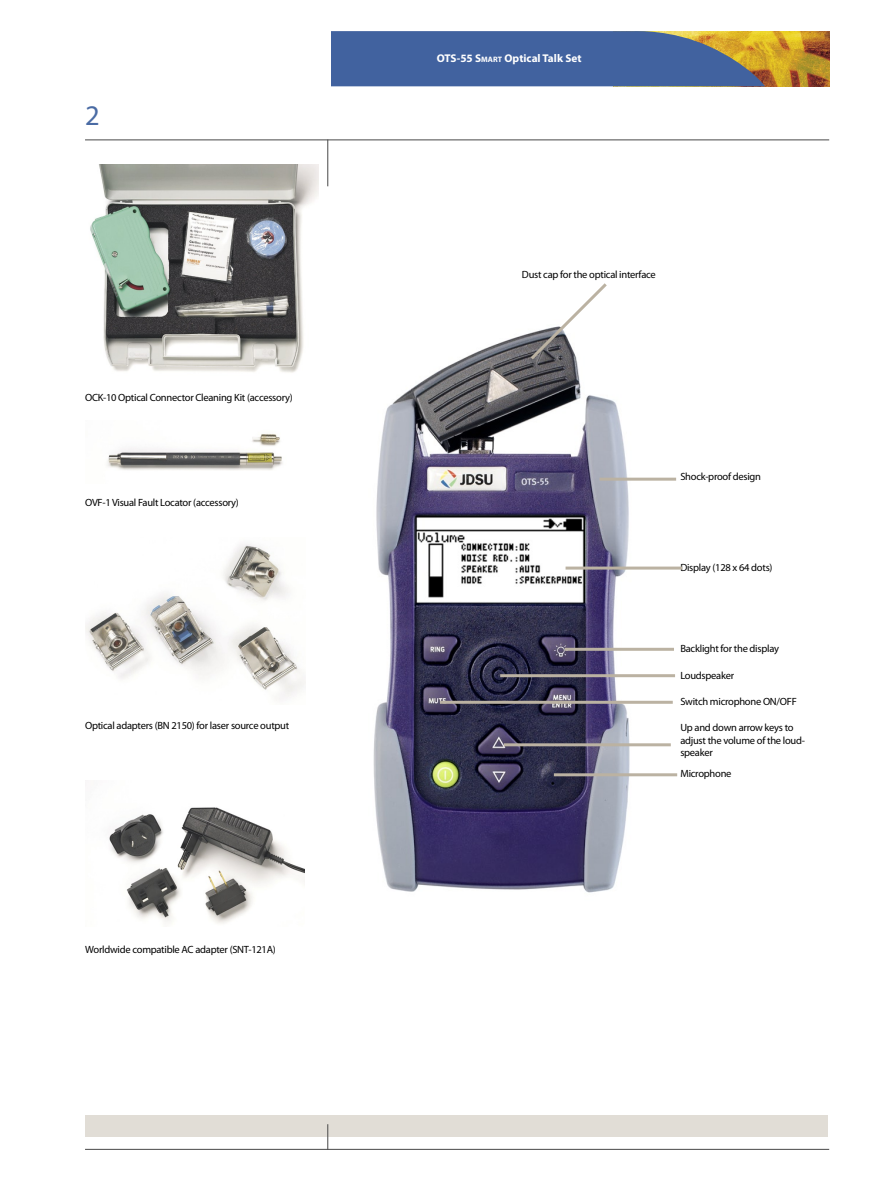
<style>
.page{position:relative;width:893px;height:1191px;background:#fff}
.page>*{position:absolute;margin:0;border:0;box-sizing:border-box;transform-origin:0 0}
.t1{font:28.5px "Myriad Pro";color:#4a6ba4}
.t2{font:700 11.25px "Myriad Pro";color:#fff}
.t3{font:10.5px/12.6px "Myriad Pro";letter-spacing:-.025em;color:#000}
.s1{font-size:7.8px}
</style>
<div class="page">
<img style="left:765px;top:31px;width:64px;height:55px">
<svg style="left:332px;top:31px;width:433px;height:55px;background:#4f6994"></svg>
<hr style="left:85px;top:139px;width:744px;height:1px;background:#484848">
<div style="left:85px;top:1115px;width:743px;height:22px;background:#e1ddd6"></div>
<hr style="left:85px;top:1149px;width:744px;height:1px;background:#484848">
<svg style="left:327px;top:1124px;width:1px;height:25px"></svg>
<hr style="left:327px;top:139px;width:1px;height:47px;background:#484848">
<img style="left:373px;top:334px;width:285px;height:559px">
<img style="left:109px;top:807px;width:196px;height:117px">
<img style="left:107px;top:434px;width:176px;height:36px">
<img style="left:90px;top:164px;width:229px;height:209px">
<img style="left:85px;top:544px;width:220px;height:155px">
<svg style="left:527px;top:283px;width:83px;height:79px"></svg>
<hr style="left:600px;top:477px;width:76px;height:3px;background:#bbb2a2">
<hr style="left:566px;top:566px;width:116px;height:3px;background:#bbb2a2">
<hr style="left:565px;top:648px;width:109px;height:3px;background:#bbb2a2">
<hr style="left:500px;top:674px;width:175px;height:3px;background:#bbb2a2">
<hr style="left:554px;top:773px;width:123px;height:3px;background:#bbb2a2">
<hr style="left:440px;top:701px;width:233px;height:3px;background:#bbb2a2">
<hr style="left:504px;top:743px;width:167px;height:3px;background:#bbb2a2">
<p class="t1" style="left:85px;top:100px;width:16px">2</p>
<p class="t3" style="left:85px;top:391px;width:209px">OCK-10 Optical Connector Cleaning Kit (accessory)</p>
<p class="t3" style="left:85px;top:496px;width:155px">OVF-1 Visual Fault Locator (accessory)</p>
<p class="t3" style="left:85px;top:719px;width:206px">Optical adapters (BN 2150) for laser source output</p>
<p class="t3" style="left:85px;top:943px;width:192px">Worldwide compatible AC adapter (SNT-121A)</p>
<p class="t2" style="left:437px;top:52px;width:146px">OTS-55 S<span class="s1">MART</span> Optical Talk Set</p>
<p class="t3" style="left:522px;top:268px;width:135px">Dust cap for the optical interface</p>
<p class="t3" style="left:680px;top:470px;width:82px">Shock-proof design</p>
<p class="t3" style="left:680px;top:561px;width:94px">Display (128 x 64 dots)</p>
<p class="t3" style="left:680px;top:642px;width:100px">Backlight for the display</p>
<p class="t3" style="left:680px;top:669px;width:55px">Loudspeaker</p>
<p class="t3" style="left:680px;top:696px;width:118px">Switch microphone ON/OFF</p>
<p class="t3" style="left:680px;top:721px;width:126px">Up and down arrow keys to adjust the volume of the loud&shy;speaker</p>
<p class="t3" style="left:680px;top:767px;width:53px">Microphone</p>
</div>
